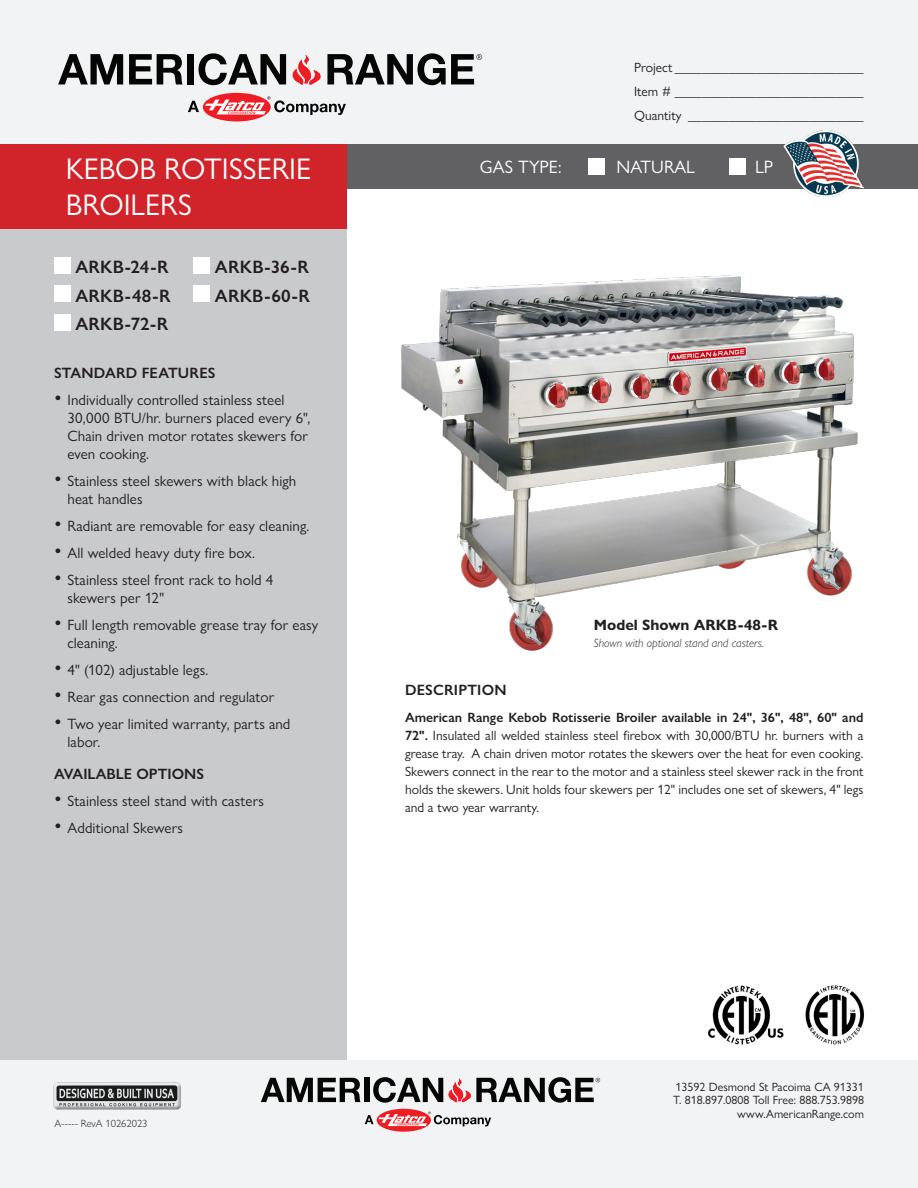
<style>
.page{position:relative;width:918px;height:1188px;background:#fff}
.page>*{position:absolute;margin:0;border:0;box-sizing:border-box;transform-origin:0 0}
.t1{font:30px/36px "Gill Sans Nova";color:#fff}
.t2{font:600 18px "Gill Sans Nova";letter-spacing:.005em;color:#231f20}
.t3{font:18px "Gill Sans Nova";color:#fff}
.t4{font:15px/18px "Gill Sans Nova";letter-spacing:.005em;color:#231f20}
.t5{font:600 15px "Gill Sans Nova";letter-spacing:.01em;color:#231f20}
.t6{font:700 15px "Gill Sans Nova";color:#231f20}
.t7{font:13.5px/18px "Gill Sans Nova";color:#231f20;text-align:justify}
.t8{font:12px "Gill Sans Nova";color:#231f20}
.t9{font:italic 300 12px "Gill Sans Nova";color:#231f20}
.t10{font:300 10.5px "Gill Sans Nova";color:#231f20}
.s1{font-size:21px}
.s2{font-weight:600}
</style>
<div class="page">
<div style="left:0;top:159px;width:347px;height:915px;background:#c9cacc"></div>
<div style="left:0;top:1061px;width:918px;height:127px;background:#f2f3f4"></div>
<div style="left:0;top:0;width:918px;height:161px;background:#f2f3f4"></div>
<img style="left:707px;top:985px;width:157px;height:60px">
<div style="left:329px;top:144px;width:589px;height:45px;background:#616164"></div>
<div style="left:588px;top:158px;width:17px;height:16px;background:#fff"></div>
<div style="left:729px;top:158px;width:17px;height:16px;background:#fff"></div>
<div style="left:0;top:144px;width:347px;height:85px;background:#d1232a"></div>
<img style="left:783px;top:130px;width:81px;height:66px">
<div style="left:54px;top:257px;width:16px;height:16px;background:#fff"></div>
<div style="left:194px;top:257px;width:16px;height:16px;background:#fff"></div>
<div style="left:54px;top:286px;width:16px;height:16px;background:#fff"></div>
<div style="left:194px;top:286px;width:16px;height:16px;background:#fff"></div>
<div style="left:54px;top:314px;width:16px;height:16px;background:#fff"></div>
<svg style="left:58px;top:54px;width:65px;height:30px"></svg>
<svg style="left:129px;top:54px;width:54px;height:30px"></svg>
<div style="left:187px;top:54px;width:7px;height:30px;background:#050504"></div>
<svg style="left:199px;top:53px;width:122px;height:32px"></svg>
<svg style="left:188px;top:93px;width:158px;height:28px"></svg>
<svg style="left:327px;top:53px;width:155px;height:32px"></svg>
<svg style="left:261px;top:1078px;width:100px;height:24px"></svg>
<div style="left:364px;top:1078px;width:6px;height:24px;background:#050504"></div>
<svg style="left:365px;top:1109px;width:126px;height:23px"></svg>
<svg style="left:373px;top:1077px;width:227px;height:26px"></svg>
<img style="left:54px;top:1083px;width:127px;height:27px">
<img style="left:401px;top:275px;width:457px;height:376px">
<p class="t1" style="left:66px;top:150px;width:247px">KEBOB ROTISSERIE<br>BROILERS</p>
<p class="t2" style="left:75px;top:256px;width:95px">ARKB-24-R</p>
<p class="t2" style="left:215px;top:256px;width:96px">ARKB-36-R</p>
<p class="t2" style="left:75px;top:285px;width:97px">ARKB-48-R</p>
<p class="t2" style="left:215px;top:285px;width:97px">ARKB-60-R</p>
<p class="t2" style="left:75px;top:313px;width:95px">ARKB-72-R</p>
<p class="t5" style="left:54px;top:364px;width:163px">STANDARD FEATURES</p>
<p class="t4" style="left:68px;top:391px;width:244px;text-indent:-14px"><span class="s1">•</span> Individually controlled stainless steel 30,000 BTU/hr. burners placed every 6", Chain driven motor rotates skewers for even cooking.</p>
<p class="t4" style="left:68px;top:472px;width:230px;text-indent:-14px"><span class="s1">•</span> Stainless steel skewers with black high heat handles</p>
<p class="t4" style="left:54px;top:517px;width:257px"><span class="s1">•</span> Radiant are removable for easy cleaning.</p>
<p class="t4" style="left:54px;top:544px;width:202px"><span class="s1">•</span> All welded heavy duty fire box.</p>
<p class="t4" style="left:68px;top:571px;width:207px;text-indent:-14px"><span class="s1">•</span> Stainless steel front rack to hold 4 skewers per 12"</p>
<p class="t4" style="left:68px;top:616px;width:252px;text-indent:-14px"><span class="s1">•</span> Full length removable grease tray for easy cleaning.</p>
<p class="t4" style="left:54px;top:661px;width:156px"><span class="s1">•</span> 4" (102) adjustable legs.</p>
<p class="t4" style="left:54px;top:688px;width:222px"><span class="s1">•</span> Rear gas connection and regulator</p>
<p class="t4" style="left:68px;top:715px;width:225px;text-indent:-14px"><span class="s1">•</span> Two year limited warranty, parts and labor.</p>
<p class="t5" style="left:54px;top:764px;width:152px">AVAILABLE OPTIONS</p>
<p class="t4" style="left:54px;top:792px;width:212px"><span class="s1">•</span> Stainless steel stand with casters</p>
<p class="t4" style="left:54px;top:819px;width:131px"><span class="s1">•</span> Additional Skewers</p>
<p class="t7" style="left:634px;top:58px;width:231px">Project ____________________________</p>
<p class="t7" style="left:634px;top:82px;width:231px">Item # ____________________________</p>
<p class="t7" style="left:634px;top:106px;width:231px">Quantity __________________________</p>
<p class="t3" style="left:480px;top:156px;width:83px">GAS TYPE:</p>
<p class="t3" style="left:617px;top:156px;width:80px">NATURAL</p>
<p class="t3" style="left:755px;top:156px;width:20px">LP</p>
<p class="t6" style="left:594px;top:616px;width:186px">Model Shown ARKB-48-R</p>
<p class="t9" style="left:594px;top:635px;width:172px">Shown with optional stand and casters.</p>
<p class="t5" style="left:405px;top:680px;width:103px">DESCRIPTION</p>
<p class="t7" style="left:405px;top:708px;width:460px"><span class="s2">American Range Kebob Rotisserie Broiler available in 24", 36", 48", 60" and 72".</span> Insulated all welded stainless steel firebox with 30,000/BTU hr. burners with a grease tray. A chain driven motor rotates the skewers over the heat for even cooking.<br>Skewers connect in the rear to the motor and a stainless steel skewer rack in the front holds the skewers. Unit holds four skewers per 12" includes one set of skewers, 4" legs and a two year warranty.</p>
<p class="t10" style="left:55px;top:1117px;width:94px">A----- RevA 10262023</p>
<p class="t8" style="left:676px;top:1079px;width:190px">13592 Desmond St Pacoima CA 91331</p>
<p class="t8" style="left:673px;top:1093px;width:192px">T. 818.897.0808 Toll Free: 888.753.9898</p>
<p class="t8" style="left:737px;top:1106px;width:128px">www.AmericanRange.com</p>
</div>
